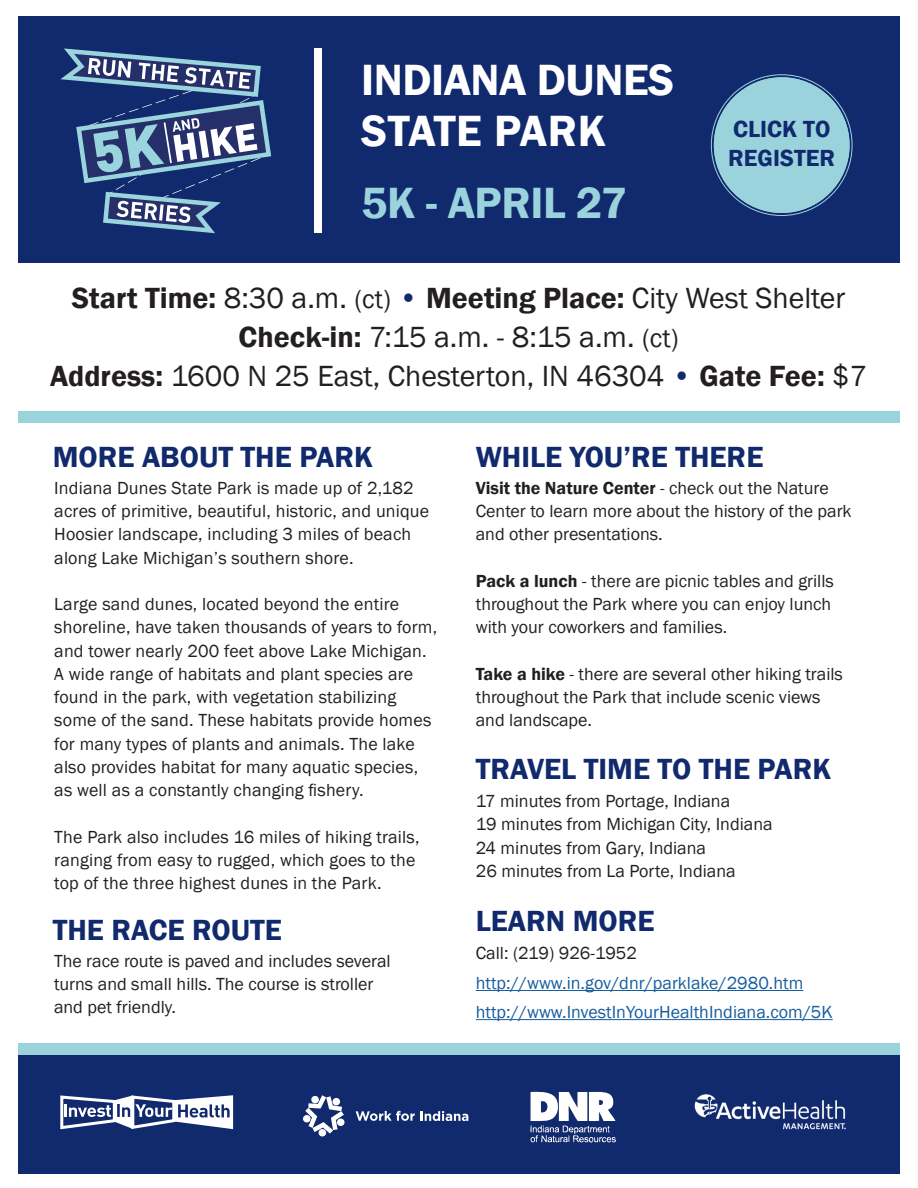
<style>
.page{position:relative;width:918px;height:1188px;background:#fff}
.page>*{position:absolute;margin:0;border:0;box-sizing:border-box;transform-origin:0 0}
.t1{font:600 45px/51px "Franklin Gothic";letter-spacing:-.01em;color:#fff}
.t2{font:600 45px "Franklin Gothic";letter-spacing:-.01em;color:#9bd3dd}
.t3{font:30px/39px "Franklin Gothic";color:#231f20;text-align:center}
.t4{font:600 30px "Franklin Gothic";color:#112a6d}
.t5{font:600 24px/28.8px "Franklin Gothic";color:#112a6d}
.t6{font:18px/23.2px "Franklin Gothic";letter-spacing:.01em;color:#231f20}
.t7{font:18px "Franklin Gothic";color:#175d9e}
.s1{font-weight:600}
.s2{font-size:27px}
.s3{font-weight:600;color:#112a6d}
</style>
<div class="page">
<div style="left:18px;top:16px;width:882px;height:246px;background:#112a6d"></div>
<div style="left:314px;top:48px;width:7px;height:185px;background:#fff"></div>
<svg style="left:60px;top:48px;width:212px;height:185px"></svg>
<div style="left:18px;top:1046px;width:882px;height:128px;background:#112a6d"></div>
<div style="left:714px;top:77px;width:136px;height:136px;background:#9bd3dd;border-radius:50%"></div>
<div style="left:714px;top:77px;width:136px;height:136px;border:3px solid #9bd3dd;border-radius:50%"></div>
<hr style="left:476px;top:990px;width:327px;height:1px;background:#175d9e">
<hr style="left:476px;top:1019px;width:357px;height:1px;background:#175d9e">
<svg style="left:530px;top:1091px;width:86px;height:52px"></svg>
<svg style="left:60px;top:1095px;width:173px;height:35px"></svg>
<img style="left:694px;top:1094px;width:152px;height:36px">
<svg style="left:305px;top:1095px;width:39px;height:39px"></svg>
<div style="left:311px;top:1096px;width:8px;height:7px;background:#fff;border-radius:50%"></div>
<div style="left:337px;top:1119px;width:8px;height:7px;background:#fff;border-radius:50%"></div>
<div style="left:333px;top:1098px;width:7px;height:7px;background:#fff;border-radius:50%"></div>
<div style="left:303px;top:1115px;width:8px;height:7px;background:#fff;border-radius:50%"></div>
<div style="left:319px;top:1129px;width:7px;height:7px;background:#fff;border-radius:50%"></div>
<svg style="left:356px;top:1111px;width:112px;height:10px"></svg>
<div style="left:18px;top:1044px;width:882px;height:11px;background:#9bd3dd"></div>
<div style="left:18px;top:411px;width:882px;height:12px;background:#9bd3dd"></div>
<p class="t1" style="left:361px;top:55px;width:315px">INDIANA DUNES<br>STATE PARK</p>
<p class="t2" style="left:361px;top:175px;width:268px">5K - APRIL 27</p>
<p class="t5" style="left:728px;top:115px;width:109px">CLICK TO<br>REGISTER</p>
<p class="t3" style="left:72px;top:279px;width:775px"><span class="s1">Start Time:</span> 8:30 a.m. <span class="s2">(ct)</span> <span class="s3">•</span> <span class="s1">Meeting Place:</span> City West Shelter<br><span class="s1">Check-in:</span> 7:15 a.m. - 8:15 a.m. <span class="s2">(ct)</span></p>
<p class="t3" style="left:50px;top:357px;width:819px"><span class="s1">Address:</span> 1600 N 25 East, Chesterton, IN 46304 <span class="s3">•</span> <span class="s1">Gate Fee:</span> $7</p>
<p class="t4" style="left:53px;top:438px;width:322px">MORE ABOUT THE PARK</p>
<p class="t6" style="left:54px;top:477px;width:376px">Indiana Dunes State Park is made up of 2,182 acres of primitive, beautiful, historic, and unique Hoosier landscape, including 3 miles of beach along Lake Michigan’s southern shore.</p>
<p class="t6" style="left:54px;top:593px;width:384px">Large sand dunes, located beyond the entire shoreline, have taken thousands of years to form, and tower nearly 200 feet above Lake Michigan.<br>A wide range of habitats and plant species are found in the park, with vegetation stabilizing some of the sand. These habitats provide homes for many types of plants and animals. The lake also provides habitat for many aquatic species, as well as a constantly changing fishery.</p>
<p class="t6" style="left:54px;top:825px;width:367px">The Park also includes 16 miles of hiking trails, ranging from easy to rugged, which goes to the top of the three highest dunes in the Park.</p>
<p class="t4" style="left:53px;top:911px;width:231px">THE RACE ROUTE</p>
<p class="t6" style="left:54px;top:949px;width:338px">The race route is paved and includes several</p>
<p class="t6" style="left:54px;top:973px;width:321px">turns and small hills. The course is stroller</p>
<p class="t6" style="left:54px;top:996px;width:124px">and pet friendly.</p>
<p class="t4" style="left:476px;top:438px;width:289px">WHILE YOU’RE THERE</p>
<p class="t6" style="left:476px;top:477px;width:377px"><span class="s1">Visit the Nature Center</span> - check out the Nature<br>Center to learn more about the history of the park and other presentations.</p>
<p class="t6" style="left:476px;top:570px;width:360px"><span class="s1">Pack a lunch</span> - there are picnic tables and grills throughout the Park where you can enjoy lunch with your coworkers and families.</p>
<p class="t6" style="left:476px;top:663px;width:369px"><span class="s1">Take a hike</span> - there are several other hiking trails throughout the Park that include scenic views and landscape.</p>
<p class="t4" style="left:476px;top:751px;width:357px">TRAVEL TIME TO THE PARK</p>
<p class="t6" style="left:476px;top:790px;width:256px">17 minutes from Portage, Indiana</p>
<p class="t6" style="left:476px;top:813px;width:298px">19 minutes from Michigan City, Indiana</p>
<p class="t6" style="left:476px;top:836px;width:232px">24 minutes from Gary, Indiana</p>
<p class="t6" style="left:476px;top:860px;width:261px">26 minutes from La Porte, Indiana</p>
<p class="t4" style="left:476px;top:903px;width:180px">LEARN MORE</p>
<p class="t6" style="left:476px;top:942px;width:163px">Call: (219) 926-1952</p>
<p class="t7" style="left:476px;top:972px;width:329px">http://www.in.gov/dnr/parklake/2980.htm</p>
<p class="t7" style="left:476px;top:1001px;width:359px">http://www.InvestInYourHealthIndiana.com/5K</p>
</div>
